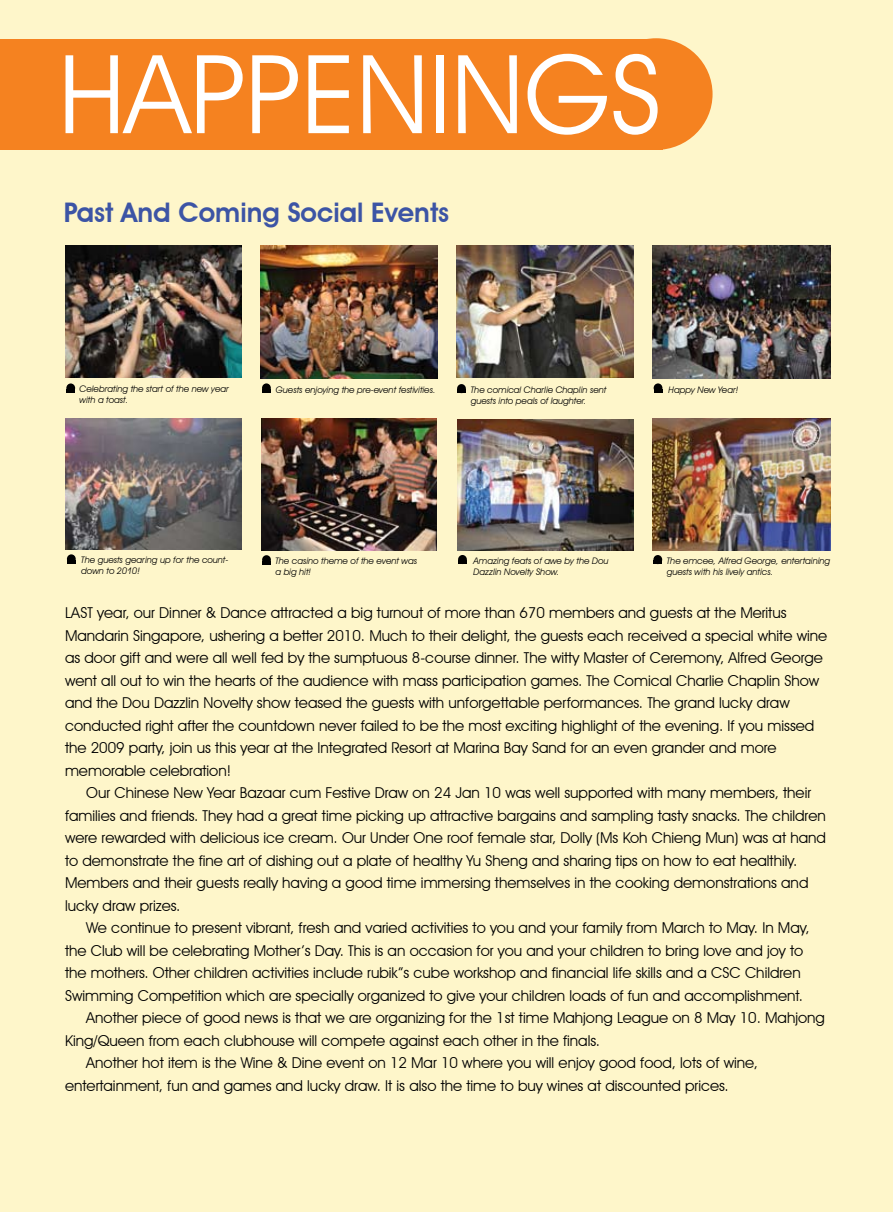
<style>
.page{position:relative;width:893px;height:1212px;background:#fef6ca}
.page>*{position:absolute;margin:0;border:0;box-sizing:border-box;transform-origin:0 0}
.t1{font:109.5px "Avant Garde IT Cby BT";color:#fff}
.t2{font:600 27px "Avant Garde IT Cby BT";color:#3c54a5}
.t3{font:15px/22.5px "Avant Garde IT Cby BT";color:#000}
.t4{font:italic 9px/10.8px "Avant Garde IT Cby BT";color:#000}
</style>
<div class="page">
<div style="left:0;top:39px;width:662px;height:111px;background:#f58220"></div>
<div style="left:600px;top:38px;width:112px;height:112px;background:#f58220;border-radius:50%"></div>
<img style="left:65px;top:246px;width:177px;height:132px">
<img style="left:66px;top:419px;width:175px;height:131px">
<img style="left:260px;top:245px;width:178px;height:133px">
<img style="left:456px;top:245px;width:177px;height:133px">
<img style="left:653px;top:245px;width:178px;height:133px">
<img style="left:261px;top:419px;width:176px;height:131px">
<img style="left:457px;top:419px;width:176px;height:131px">
<img style="left:653px;top:418px;width:177px;height:132px">
<div style="left:66px;top:383px;width:9px;height:10px;background:#000;border-radius:50%"></div>
<div style="left:262px;top:383px;width:9px;height:9px;background:#000;border-radius:50%"></div>
<svg style="left:262px;top:390px;width:9px;height:3px"></svg>
<div style="left:457px;top:384px;width:9px;height:9px;background:#000;border-radius:50%"></div>
<div style="left:654px;top:383px;width:8px;height:9px;background:#000;border-radius:50%"></div>
<svg style="left:654px;top:390px;width:8px;height:3px"></svg>
<div style="left:262px;top:555px;width:9px;height:9px;background:#000;border-radius:50%"></div>
<div style="left:458px;top:555px;width:9px;height:9px;background:#000;border-radius:50%"></div>
<div style="left:653px;top:555px;width:9px;height:9px;background:#000;border-radius:50%"></div>
<div style="left:67px;top:554px;width:9px;height:9px;background:#000;border-radius:50%"></div>
<svg style="left:67px;top:561px;width:9px;height:3px"></svg>
<h1 class="t1" style="left:58px;top:28px;width:605px">HAPPENINGS</h1>
<h2 class="t2" style="left:64px;top:196px;width:387px">Past And Coming Social Events</h2>
<p class="t4" style="left:80px;top:383px;width:151px">Celebrating the start of the new year</p>
<p class="t4" style="left:276px;top:384px;width:161px">Guests enjoying the pre-event festivities.</p>
<p class="t4" style="left:80px;top:394px;width:50px">with a toast.</p>
<p class="t4" style="left:471px;top:384px;width:137px">The comical Charlie Chaplin sent guests into peals of laughter.</p>
<p class="t4" style="left:669px;top:384px;width:71px">Happy New Year!</p>
<p class="t4" style="left:81px;top:555px;width:149px">The guests gearing up for the count&shy;down to 2010!</p>
<p class="t4" style="left:667px;top:555px;width:165px">The emcee, Alfred George, entertaining guests with his lively antics.</p>
<p class="t4" style="left:275px;top:555px;width:143px">The casino theme of the event was a big hit!</p>
<p class="t4" style="left:473px;top:555px;width:137px">Amazing feats of awe by the Dou<br>Dazzlin Novelty Show.</p>
<p class="t3" style="left:65px;top:602px;width:764px">LAST year, our Dinner &amp; Dance attracted a big turnout of more than 670 members and guests at the Meritus Mandarin Singapore, ushering a better 2010. Much to their delight, the guests each received a special white wine as door gift and were all well fed by the sumptuous 8-course dinner. The witty Master of Ceremony, Alfred George went all out to win the hearts of the audience with mass participation games. The Comical Charlie Chaplin Show and the Dou Dazzlin Novelty show teased the guests with unforgettable performances. The grand lucky draw conducted right after the countdown never failed to be the most exciting highlight of the evening. If you missed the 2009 party, join us this year at the Integrated Resort at Marina Bay Sand for an even grander and more memorable celebration!</p>
<p class="t3" style="left:65px;top:782px;width:762px;text-indent:21px">Our Chinese New Year Bazaar cum Festive Draw on 24 Jan 10 was well supported with many members, their families and friends. They had a great time picking up attractive bargains and sampling tasty snacks. The children were rewarded with delicious ice cream. Our Under One roof female star, Dolly (Ms Koh Chieng Mun) was at hand to demonstrate the fine art of dishing out a plate of healthy Yu Sheng and sharing tips on how to eat healthily.<br>Members and their guests really having a good time immersing themselves in the cooking demonstrations and lucky draw prizes.</p>
<p class="t3" style="left:86px;top:917px;width:725px">We continue to present vibrant, fresh and varied activities to you and your family from March to May. In May,</p>
<p class="t3" style="left:65px;top:939px;width:740px">the Club will be celebrating Mother’s Day. This is an occasion for you and your children to bring love and joy to</p>
<p class="t3" style="left:65px;top:962px;width:737px">the mothers. Other children activities include rubik”s cube workshop and financial life skills and a CSC Children</p>
<p class="t3" style="left:65px;top:984px;width:740px">Swimming Competition which are specially organized to give your children loads of fun and accomplishment.</p>
<p class="t3" style="left:86px;top:1007px;width:740px">Another piece of good news is that we are organizing for the 1st time Mahjong League on 8 May 10. Mahjong</p>
<p class="t3" style="left:65px;top:1029px;width:536px">King/Queen from each clubhouse will compete against each other in the finals.</p>
<p class="t3" style="left:86px;top:1052px;width:673px">Another hot item is the Wine &amp; Dine event on 12 Mar 10 where you will enjoy good food, lots of wine,</p>
<p class="t3" style="left:65px;top:1074px;width:665px">entertainment, fun and games and lucky draw. It is also the time to buy wines at discounted prices.</p>
</div>
